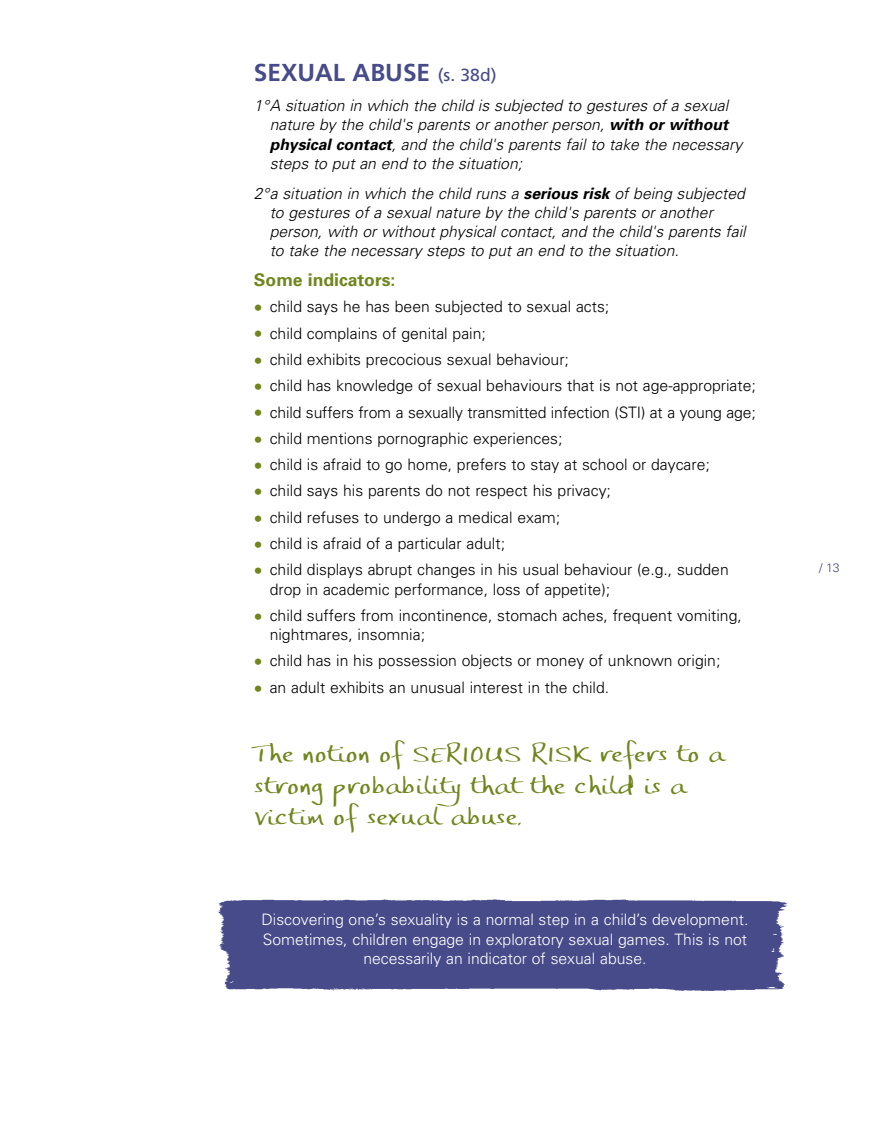
<style>
.page{position:relative;width:882px;height:1134px;background:#fff}
.page>*{position:absolute;margin:0;border:0;box-sizing:border-box;transform-origin:0 0}
.t1{font:35px/31.5px "JP Hand Straight";color:#70861d}
.t2{font:700 24.5px "Frutiger";color:#474b89}
.t3{font:700 17.5px "Univers";color:#70861d}
.t4{font:300 15.75px/19.2px "Univers";color:#000}
.t5{font:italic 300 15.75px/19.2px "Univers";color:#000}
.t6{font:300 15.75px/19.2px "Univers";color:#fff;text-align:center}
.t7{font:300 12.25px "Univers";color:#474b89}
.s1{font-weight:400;font-size:17.5px}
.s2{font-weight:700}
.s3{font-size:17.5px;color:#70861d}
</style>
<div class="page">
<img style="left:218px;top:899px;width:570px;height:92px">
<h2 class="t2" style="left:254px;top:63px;width:244px">SEXUAL ABUSE <span class="s1">(s. 38d)</span></h2>
<p class="t5" style="left:270px;top:97px;width:474px;text-indent:-16px">1°A situation in which the child is subjected to gestures of a sexual nature by the child's parents or another person, <span class="s2">with or without physical contact</span>, and the child's parents fail to take the necessary steps to put an end to the situation;</p>
<p class="t5" style="left:270px;top:185px;width:477px;text-indent:-16px">2°a situation in which the child runs a <span class="s2">serious risk</span> of being subjected to gestures of a sexual nature by the child's parents or another person, with or without physical contact, and the child's parents fail to take the necessary steps to put an end to the situation.</p>
<p class="t3" style="left:254px;top:273px;width:143px">Some indicators:</p>
<p class="t4" style="left:254px;top:299px;width:357px"><span class="s3">•</span> child says he has been subjected to sexual acts;</p>
<p class="t4" style="left:254px;top:325px;width:233px"><span class="s3">•</span> child complains of genital pain;</p>
<p class="t4" style="left:254px;top:351px;width:317px"><span class="s3">•</span> child exhibits precocious sexual behaviour;</p>
<p class="t4" style="left:254px;top:377px;width:503px"><span class="s3">•</span> child has knowledge of sexual behaviours that is not age-appropriate;</p>
<p class="t4" style="left:254px;top:404px;width:503px"><span class="s3">•</span> child suffers from a sexually transmitted infection (STI) at a young age;</p>
<p class="t4" style="left:254px;top:430px;width:310px"><span class="s3">•</span> child mentions pornographic experiences;</p>
<p class="t4" style="left:254px;top:456px;width:457px"><span class="s3">•</span> child is afraid to go home, prefers to stay at school or daycare;</p>
<p class="t4" style="left:254px;top:483px;width:359px"><span class="s3">•</span> child says his parents do not respect his privacy;</p>
<p class="t4" style="left:254px;top:509px;width:308px"><span class="s3">•</span> child refuses to undergo a medical exam;</p>
<p class="t4" style="left:254px;top:535px;width:253px"><span class="s3">•</span> child is afraid of a particular adult;</p>
<p class="t4" style="left:270px;top:562px;width:461px;text-indent:-16px"><span class="s3">•</span> child displays abrupt changes in his usual behaviour (e.g., sudden drop in academic performance, loss of appetite);</p>
<p class="t4" style="left:270px;top:607px;width:474px;text-indent:-16px"><span class="s3">•</span> child suffers from incontinence, stomach aches, frequent vomiting, nightmares, insomnia;</p>
<p class="t4" style="left:254px;top:653px;width:468px"><span class="s3">•</span> child has in his possession objects or money of unknown origin;</p>
<p class="t4" style="left:254px;top:679px;width:357px"><span class="s3">•</span> an adult exhibits an unusual interest in the child.</p>
<h1 class="t1" style="left:254px;top:733px;width:474px">The notion of SERIOUS RISK refers to a strong probability that the child is a victim of sexual abuse.</h1>
<p class="t6" style="left:262px;top:912px;width:488px">Discovering one’s sexuality is a normal step in a child’s development.<br>Sometimes, children engage in exploratory sexual games. This is not necessarily an indicator of sexual abuse.</p>
<p class="t7" style="left:819px;top:563px;width:22px">/ 13</p>
</div>
